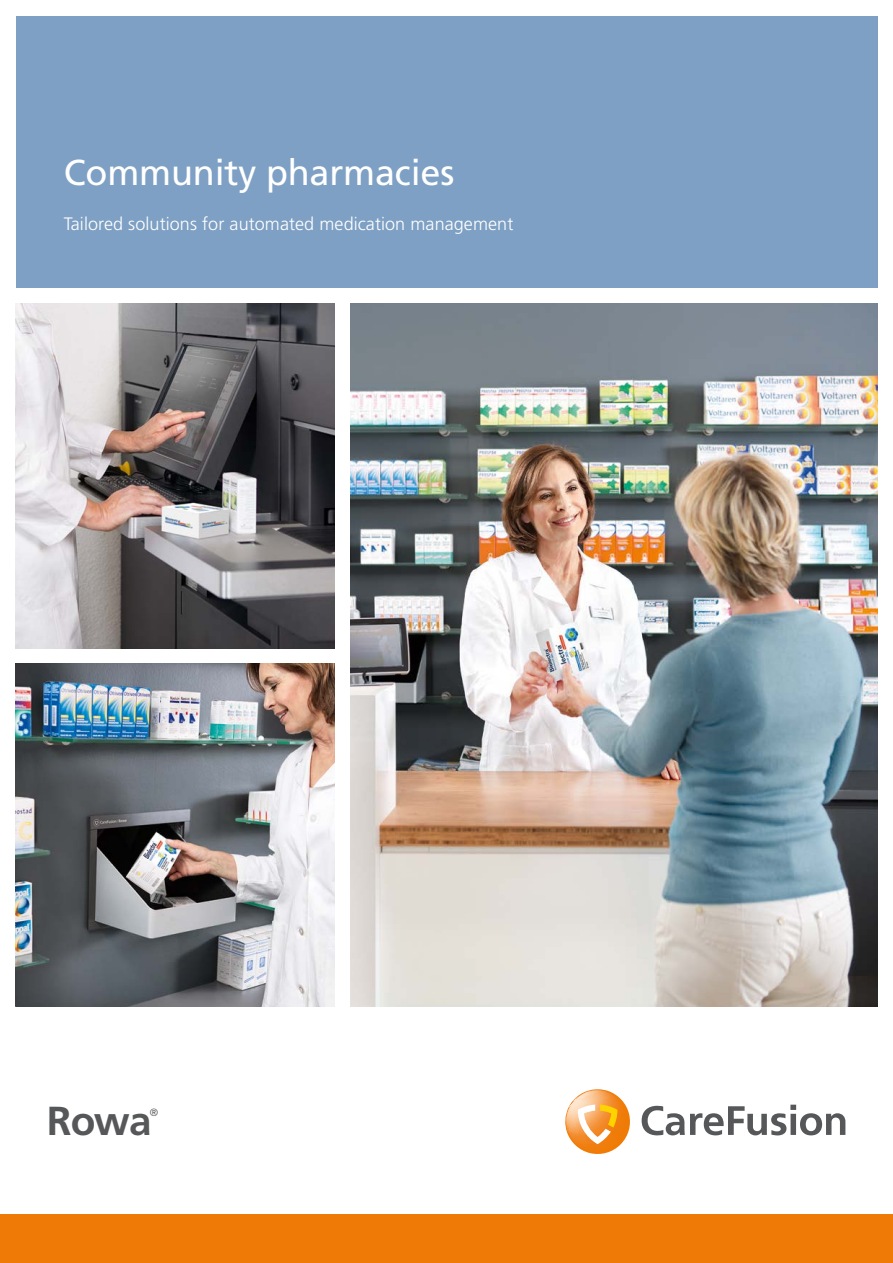
<style>
.page{position:relative;width:893px;height:1263px;background:#fff}
.page>*{position:absolute;margin:0;border:0;box-sizing:border-box;transform-origin:0 0}
.t1{font:700 40.5px "Frutiger";color:#555759}
.t2{font:36px "Frutiger";letter-spacing:-.005em;color:#fff}
.t3{font:300 18px "Frutiger";letter-spacing:.005em;color:#fff}
.t4{font:300 10.5px "Frutiger";color:#555759}
</style>
<div class="page">
<img style="left:351px;top:304px;width:526px;height:703px">
<div style="left:16px;top:16px;width:861px;height:272px;background:#7ea0c4"></div>
<img style="left:16px;top:664px;width:319px;height:342px">
<img style="left:16px;top:304px;width:319px;height:344px">
<div style="left:0;top:1215px;width:893px;height:48px;background:#ef7a06"></div>
<svg style="left:642px;top:1105px;width:203px;height:30px"></svg>
<svg style="left:565px;top:1089px;width:65px;height:65px"></svg>
<h2 class="t2" style="left:64px;top:151px;width:392px">Community pharmacies</h2>
<p class="t3" style="left:64px;top:213px;width:451px">Tailored solutions for automated medication management</p>
<h1 class="t1" style="left:47px;top:1097px;width:106px">Rowa</h1>
<p class="t4" style="left:150px;top:1106px;width:10px">®</p>
</div>
